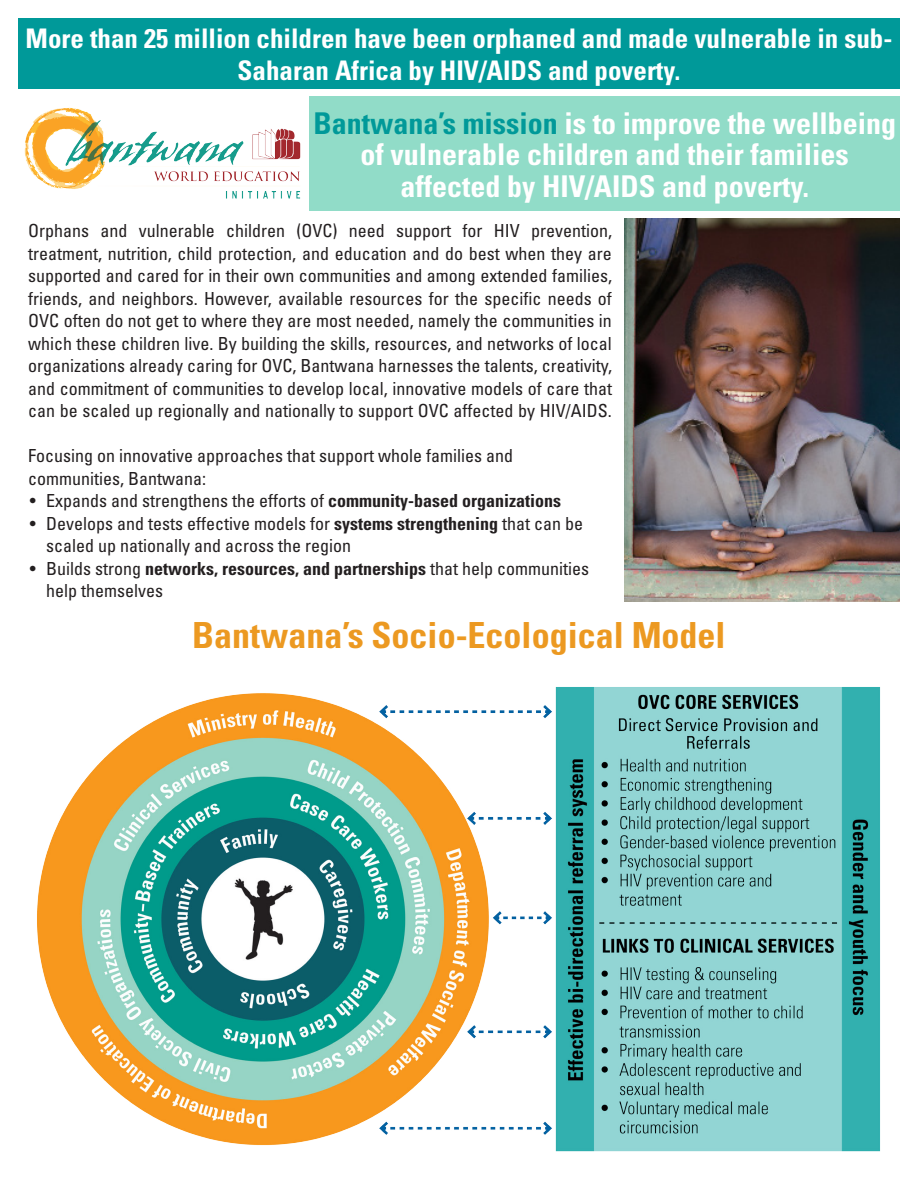
<style>
.page{position:relative;width:918px;height:1188px;background:#fff}
.page>*{position:absolute;margin:0;border:0;box-sizing:border-box;transform-origin:0 0}
.t1{font:700 condensed 36px "Univers";color:#ec9921}
.t2{font:700 condensed 30px/31.5px "Univers";color:#fff;text-align:center}
.t3{font:700 condensed 27px/32.4px "Univers";color:#fff;text-align:center}
.t4{font:condensed 18px/22.5px "Univers";color:#231f20}
.s1{color:#099}
.s2{font-weight:700}
</style>
<div class="page">
<div style="left:310px;top:96px;width:590px;height:115px;background:#91dcc8"></div>
<div style="left:18px;top:18px;width:882px;height:70px;background:#099"></div>
<img style="left:625px;top:219px;width:275px;height:382px">
<img style="left:37px;top:687px;width:844px;height:465px">
<img style="left:24px;top:107px;width:277px;height:92px">
<p class="t3" style="left:26px;top:22px;width:868px">More than 25 million children have been orphaned and made vulnerable in sub-<br>Saharan Africa by HIV/AIDS and poverty.</p>
<p class="t2" style="left:313px;top:107px;width:584px"><span class="s1">Bantwana’s mission</span> is to improve the wellbeing of vulnerable children and their families affected by HIV/AIDS and poverty.</p>
<p class="t4" style="left:28px;top:219px;width:585px;text-align:justify">Orphans and vulnerable children (OVC) need support for HIV prevention, treatment, nutrition, child protection, and education and do best when they are supported and cared for in their own communities and among extended families, friends, and neighbors. However, available resources for the specific needs of OVC often do not get to where they are most needed, namely the communities in which these children live. By building the skills, resources, and networks of local organizations already caring for OVC, Bantwana harnesses the talents, creativity, and commitment of communities to develop local, innovative models of care that can be scaled up regionally and nationally to support OVC affected by HIV/AIDS.</p>
<p class="t4" style="left:28px;top:444px;width:486px">Focusing on innovative approaches that support whole families and communities, Bantwana:</p>
<p class="t4" style="left:30px;top:489px;width:533px">• Expands and strengthens the efforts of <span class="s2">community-based organizations</span></p>
<p class="t4" style="left:46px;top:512px;width:538px;text-indent:-16px">• Develops and tests effective models for <span class="s2">systems strengthening</span> that can be scaled up nationally and across the region</p>
<p class="t4" style="left:46px;top:557px;width:544px;text-indent:-16px">• Builds strong <span class="s2">networks, resources, and partnerships</span> that help communities help themselves</p>
<p class="t1" style="left:192px;top:614px;width:535px">Bantwana’s Socio-Ecological Model</p>
</div>
